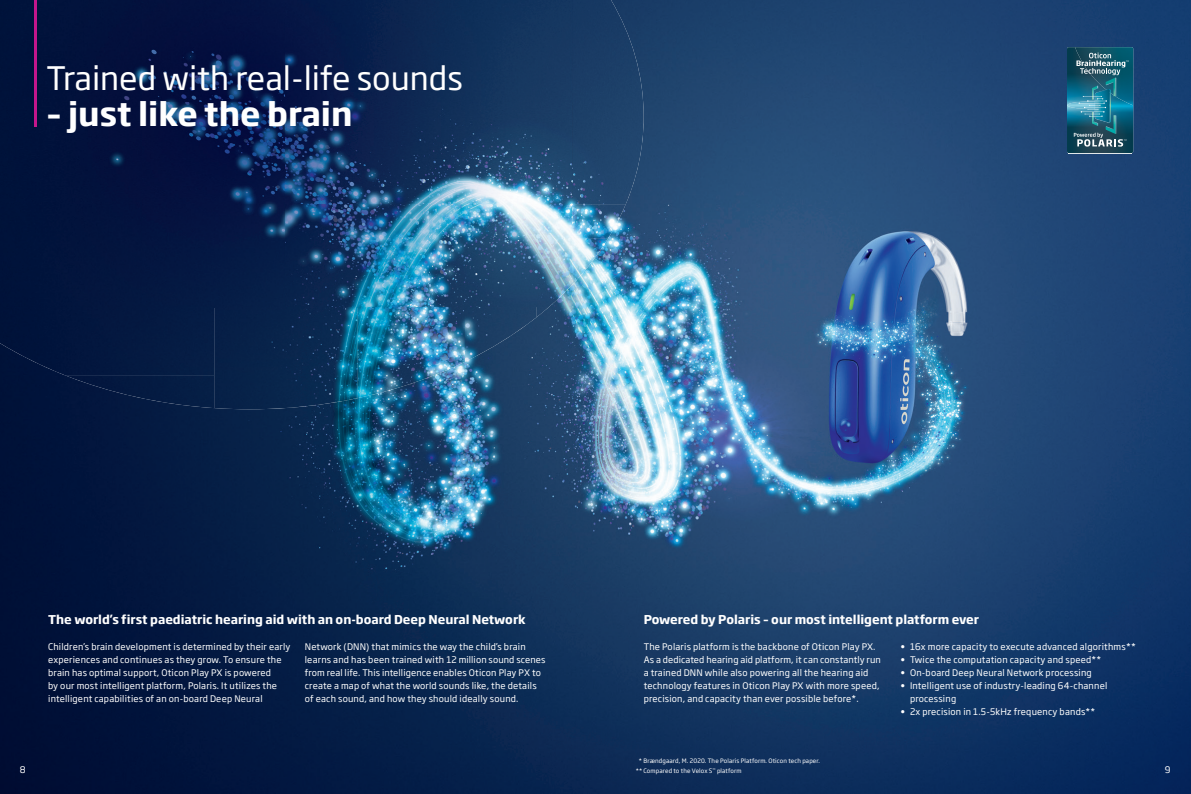
<style>
.page{position:relative;width:1191px;height:794px;background:#fff}
.page>*{position:absolute;margin:0;border:0;box-sizing:border-box;transform-origin:0 0}
.t1{font:32px "Soho Gothic Pro";color:#fff}
.t2{font:700 32px "Soho Gothic Pro";color:#fff}
.t3{font:700 12px "Soho Gothic Pro";color:#fff}
.t4{font:9px/13px "Soho Gothic Pro";letter-spacing:.02em;color:#fff}
.t5{font:6px "Soho Gothic Pro";letter-spacing:.02em;color:#fff}
</style>
<div class="page">
<img style="left:0;top:0;width:1191px;height:794px">
<img style="left:1068px;top:153px;width:63px;height:1px">
<img style="left:1067px;top:147px;width:66px;height:6px">
<img style="left:1067px;top:47px;width:66px;height:100px">
<img style="left:0;top:0;width:572px;height:307px">
<img style="left:572px;top:0;width:71px;height:205px">
<img style="left:572px;top:205px;width:53px;height:34px">
<img style="left:572px;top:239px;width:36px;height:46px">
<div style="left:0;top:307px;width:214px;height:68px;background:#03173f"></div>
<img style="left:214px;top:307px;width:144px;height:102px">
<img style="left:357px;top:307px;width:108px;height:91px">
<img style="left:465px;top:307px;width:71px;height:55px">
<svg style="left:536px;top:307px;width:13px;height:10px"></svg>
<div style="left:65px;top:375px;width:149px;height:33px;background:#041a41"></div>
<hr style="left:34px;top:0;width:2px;height:65px;background:#c5168c">
<hr style="left:34px;top:65px;width:2px;height:61px;background:#c5168c">
<h1 class="t1" style="left:46px;top:54px;width:418px">Trained with real-life sounds</h1>
<h1 class="t2" style="left:46px;top:89px;width:308px">– just like the brain</h1>
<h2 class="t3" style="left:48px;top:610px;width:479px">The world’s first paediatric hearing aid with an on-board Deep Neural Network</h2>
<h2 class="t3" style="left:643px;top:610px;width:337px">Powered by Polaris – our most intelligent platform ever</h2>
<p class="t4" style="left:48px;top:640px;width:244px">Children’s brain development is determined by their early experiences and continues as they grow. To ensure the brain has optimal support, Oticon Play PX is powered<br>by our most intelligent platform, Polaris. It utilizes the intelligent capabilities of an on-board Deep Neural</p>
<p class="t4" style="left:305px;top:640px;width:242px">Network (DNN) that mimics the way the child’s brain learns and has been trained with 12 million sound scenes from real life. This intelligence enables Oticon Play PX to create a map of what the world sounds like, the details of each sound, and how they should ideally sound.</p>
<p class="t4" style="left:643px;top:640px;width:239px">The Polaris platform is the backbone of Oticon Play PX.<br>As a dedicated hearing aid platform, it can constantly run a trained DNN while also powering all the hearing aid technology features in Oticon Play PX with more speed, precision, and capacity than ever possible before*.</p>
<p class="t4" style="left:900px;top:640px;width:237px">• 16x more capacity to execute advanced algorithms**</p>
<p class="t4" style="left:900px;top:653px;width:202px">• Twice the computation capacity and speed**</p>
<p class="t4" style="left:900px;top:666px;width:193px">• On-board Deep Neural Network processing</p>
<p class="t4" style="left:910px;top:679px;width:199px;text-indent:-10px">• Intelligent use of industry-leading 64-channel processing</p>
<p class="t4" style="left:900px;top:705px;width:196px">• 2x precision in 1.5-5kHz frequency bands**</p>
<p class="t5" style="left:639px;top:756px;width:183px">* Brændgaard, M. 2020. The Polaris Platform. Oticon tech paper.</p>
<p class="t4" style="left:20px;top:762px;width:7px">8</p>
<p class="t4" style="left:1164px;top:762px;width:7px">9</p>
<p class="t5" style="left:635px;top:766px;width:107px">** Compared to the Velox S<sup>™</sup> platform</p>
</div>
